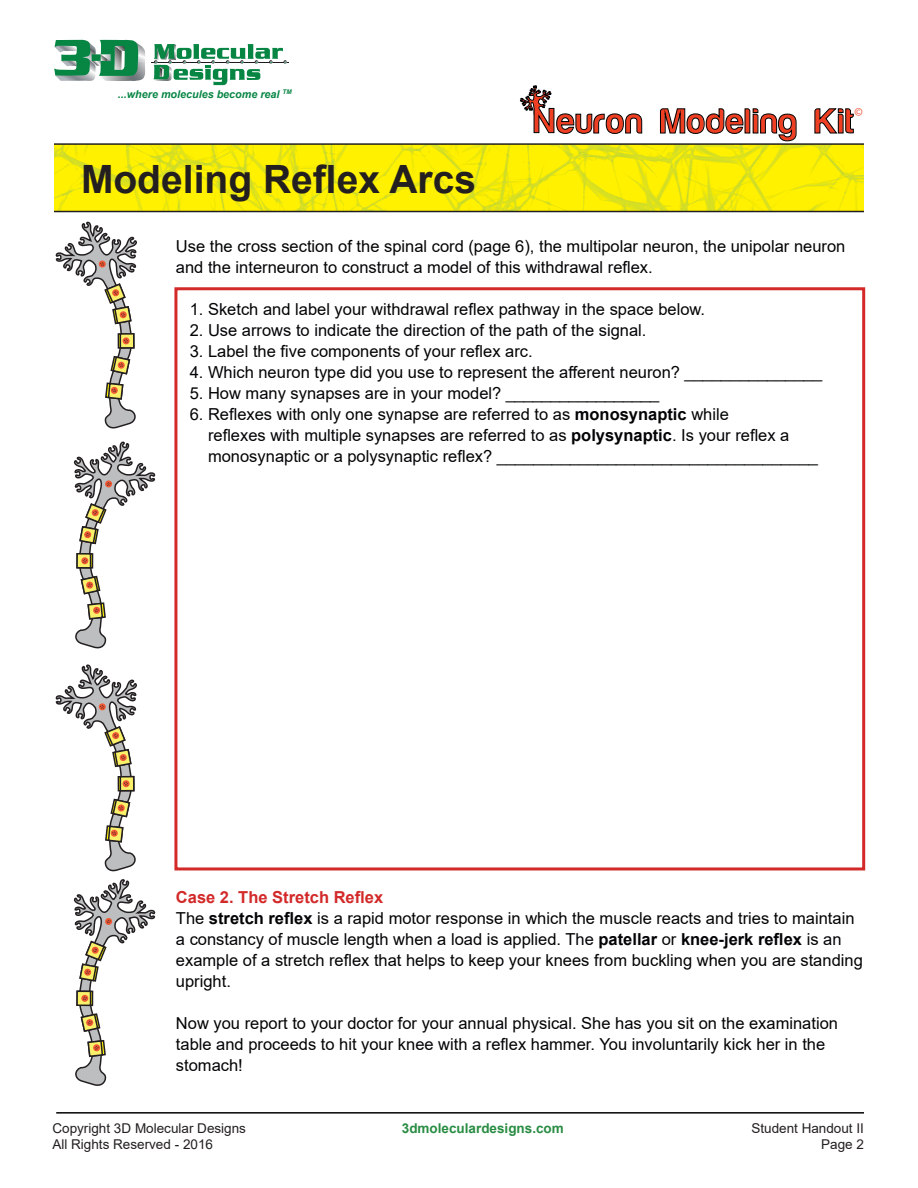
<style>
.page{position:relative;width:918px;height:1188px;background:#fff}
.page>*{position:absolute;margin:0;border:0;box-sizing:border-box;transform-origin:0 0}
.t1{font:700 39px "Arial";color:#231f20}
.t2{font:700 35.55px "Harabara Mais Bold Harabara Mais";color:#ef3f23}
.t3{font:16.5px/21px "Arial";color:#020304}
.t4{font:13.5px/16.2px "Arial";color:#231f20}
.t5{font:700 13.5px "Arial";color:#298c43}
.t6{font:12.3px "Myriad Pro";color:#ef3f23}
.t7{font:italic 700 10.8px "Arial";color:#068543}
.s1{font-weight:700}
.s2{font-weight:700;color:#d32929}
</style>
<div class="page">
<hr style="left:152px;top:62px;width:137px;height:1px;background:#201c1e">
<svg style="left:54px;top:40px;width:91px;height:41px"></svg>
<svg style="left:153px;top:44px;width:134px;height:41px"></svg>
<img style="left:54px;top:146px;width:810px;height:63px">
<div style="left:47px;top:143px;width:831px;height:69px;border:2px solid #231f20"></div>
<div style="left:32px;top:135px;width:21px;height:79px;background:#fff"></div>
<div style="left:864px;top:139px;width:31px;height:75px;background:#fff"></div>
<hr style="left:56px;top:1112px;width:808px;height:2px;background:#020304">
<svg style="left:660px;top:108px;width:137px;height:34px"></svg>
<svg style="left:814px;top:108px;width:40px;height:26px"></svg>
<svg style="left:520px;top:85px;width:122px;height:49px"></svg>
<svg style="left:55px;top:221px;width:101px;height:893px"></svg>
<div style="left:174px;top:287px;width:691px;height:583px;border:3px solid #d32929"></div>
<p class="t7" style="left:118px;top:87px;width:175px">...where molecules become real <sup>TM</sup></p>
<h1 class="t1" style="left:81px;top:152px;width:397px">Modeling Reflex Arcs</h1>
<h2 class="t2" style="left:556px;top:100px;width:300px">euron Modeling Kit</h2>
<p class="t6" style="left:854px;top:104px;width:10px">©</p>
<p class="t3" style="left:176px;top:235px;width:671px">Use the cross section of the spinal cord (page 6), the multipolar neuron, the unipolar neuron and the interneuron to construct a model of this withdrawal reflex.</p>
<p class="t3" style="left:190px;top:298px;width:517px">1. Sketch and label your withdrawal reflex pathway in the space below.</p>
<p class="t3" style="left:190px;top:319px;width:458px">2. Use arrows to indicate the direction of the path of the signal.</p>
<p class="t3" style="left:190px;top:340px;width:345px">3. Label the five components of your reflex arc.</p>
<p class="t3" style="left:190px;top:361px;width:634px">4. Which neuron type did you use to represent the afferent neuron? _______________</p>
<p class="t3" style="left:190px;top:382px;width:471px">5. How many synapses are in your model? _________________</p>
<p class="t3" style="left:208px;top:403px;width:611px;text-indent:-18px">6. Reflexes with only one synapse are referred to as <span class="s1">monosynaptic</span> while<br>reflexes with multiple synapses are referred to as <span class="s1">polysynaptic</span>. Is your reflex a monosynaptic or a polysynaptic reflex? ___________________________________</p>
<p class="t3" style="left:176px;top:886px;width:688px"><span class="s2">Case 2. The Stretch Reflex<br></span>The <span class="s1">stretch reflex</span> is a rapid motor response in which the muscle reacts and tries to maintain a constancy of muscle length when a load is applied. The <span class="s1">patellar</span> or <span class="s1">knee-jerk reflex</span> is an example of a stretch reflex that helps to keep your knees from buckling when you are standing upright.</p>
<p class="t3" style="left:176px;top:1012px;width:664px">Now you report to your doctor for your annual physical. She has you sit on the examination table and proceeds to hit your knee with a reflex hammer. You involuntarily kick her in the stomach!</p>
<p class="t4" style="left:52px;top:1120px;width:195px">Copyright 3D Molecular Designs<br>All Rights Reserved - 2016</p>
<p class="t5" style="left:402px;top:1119px;width:164px">3dmoleculardesigns.com</p>
<p class="t4" style="left:751px;top:1120px;width:114px;text-align:right">Student Handout II<br>Page 2</p>
</div>
